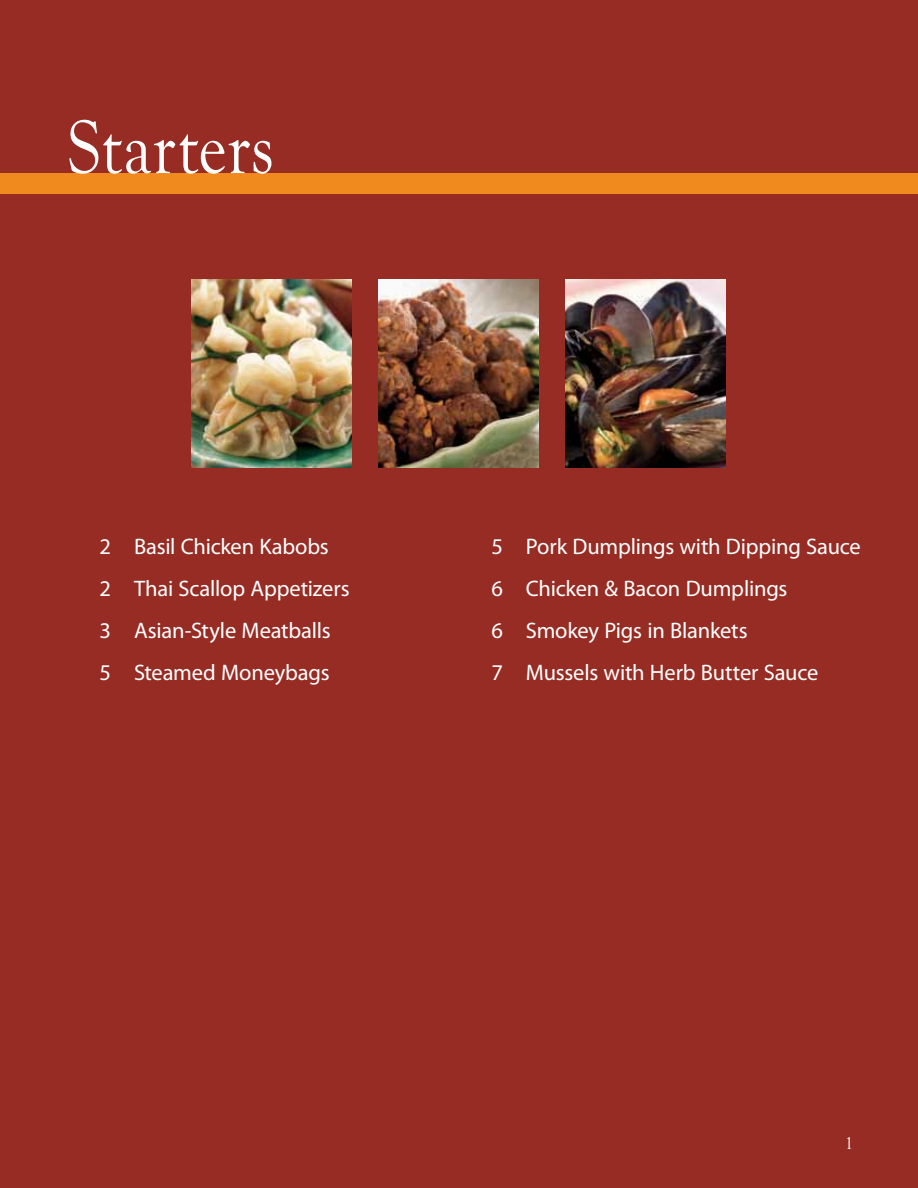
<style>
.page{position:relative;width:918px;height:1188px;background:#fff}
.page>*{position:absolute;margin:0;border:0;box-sizing:border-box;transform-origin:0 0}
.t1{font:78px "Goudy Old Style T";letter-spacing:.01em;color:#fff;scale:.86 1}
.t2{font:22.5px/42.2px "Myriad Pro";letter-spacing:-.01em;color:#fff}
.t3{font:18px "Goudy Old Style T";color:#fff;scale:.86 1}
</style>
<div class="page">
<div style="left:0;top:89px;width:918px;height:1099px;background:#962c23"></div>
<div style="left:0;top:0;width:918px;height:178px;background:#962c23"></div>
<div style="left:0;top:174px;width:918px;height:20px;background:#f0891e"></div>
<img style="left:192px;top:279px;width:160px;height:188px">
<img style="left:379px;top:279px;width:159px;height:188px">
<img style="left:565px;top:279px;width:160px;height:188px">
<h1 class="t1" style="left:68px;top:104px;width:242px">Starters</h1>
<p class="t2" style="left:100px;top:525px;width:252px">2 Basil Chicken Kabobs<br>2 Thai Scallop Appetizers<br>3 Asian-Style Meatballs<br>5 Steamed Moneybags</p>
<p class="t2" style="left:491px;top:525px;width:371px">5 Pork Dumplings with Dipping Sauce<br>6 Chicken &amp; Bacon Dumplings<br>6 Smokey Pigs in Blankets<br>7 Mussels with Herb Butter Sauce</p>
<p class="t3" style="left:845px;top:1133px;width:10px">1</p>
</div>
